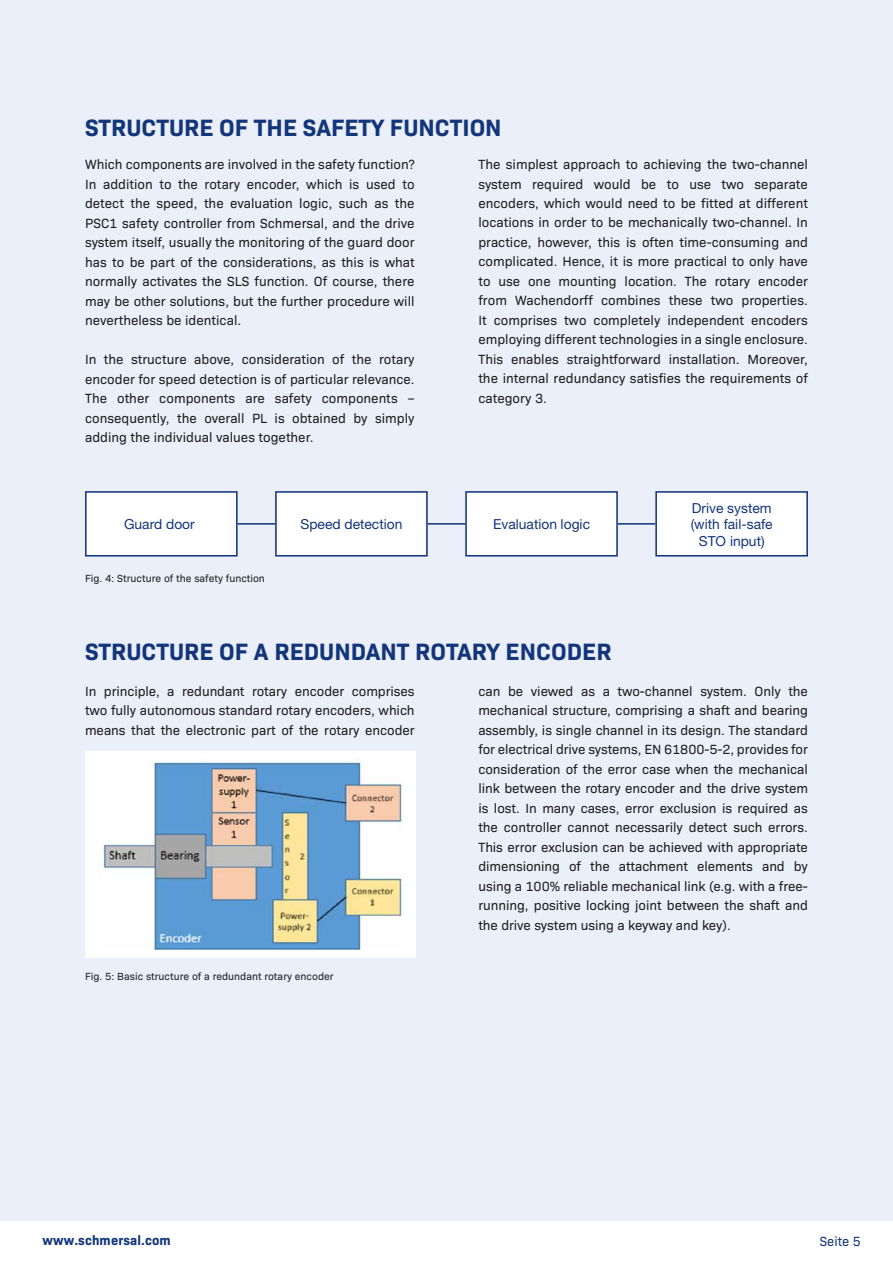
<style>
.page{position:relative;width:893px;height:1263px;background:#fff}
.page>*{position:absolute;margin:0;border:0;box-sizing:border-box;transform-origin:0 0}
.t1{font:700 24px "Bio Sans";color:#13357a}
.t2{font:13.8px/16.6px "Helvetica Neue";color:#13357a;text-align:center}
.t3{font:13.5px/19.5px "Bio Sans";color:#1d1d1b;text-align:justify}
.t4{font:700 13.5px "Bio Sans";letter-spacing:.01em;color:#13357a}
.t5{font:13.5px "Bio Sans";color:#13357a}
.t6{font:10.5px "Bio Sans";color:#1d1d1b}
</style>
<div class="page">
<div style="left:0;top:0;width:893px;height:1220px;background:#eaeffa"></div>
<div style="left:85px;top:491px;width:153px;height:65px;background:#fff;border:2px solid #13357a"></div>
<div style="left:275px;top:491px;width:153px;height:65px;background:#fff;border:2px solid #13357a"></div>
<div style="left:465px;top:491px;width:153px;height:65px;background:#fff;border:2px solid #13357a"></div>
<div style="left:655px;top:491px;width:153px;height:65px;background:#fff;border:2px solid #13357a"></div>
<hr style="left:238px;top:523px;width:37px;height:2px;background:#13357a">
<hr style="left:428px;top:523px;width:37px;height:2px;background:#13357a">
<hr style="left:618px;top:523px;width:37px;height:2px;background:#13357a">
<div style="left:85px;top:751px;width:331px;height:206px;background:#fff"></div>
<img style="left:103px;top:759px;width:300px;height:190px">
<h1 class="t1" style="left:85px;top:109px;width:418px">STRUCTURE OF THE SAFETY FUNCTION</h1>
<p class="t3" style="left:85px;top:154px;width:331px">Which components are involved in the safety function?<br>In addition to the rotary encoder, which is used to detect the speed, the evaluation logic, such as the PSC1 safety controller from Schmersal, and the drive system itself, usually the monitoring of the guard door has to be part of the considerations, as this is what normally activates the SLS function. Of course, there may be other solutions, but the further procedure will nevertheless be identical.</p>
<p class="t3" style="left:85px;top:349px;width:331px">In the structure above, consideration of the rotary encoder for speed detection is of particular relevance.<br>The other components are safety components – consequently, the overall PL is obtained by simply adding the individual values together.</p>
<p class="t3" style="left:478px;top:154px;width:331px">The simplest approach to achieving the two-channel system required would be to use two separate encoders, which would need to be fitted at different locations in order to be mechanically two-channel. In practice, however, this is often time-consuming and complicated. Hence, it is more practical to only have to use one mounting location. The rotary encoder from Wachendorff combines these two properties.<br>It comprises two completely independent encoders employing different technologies in a single enclosure.<br>This enables straightforward installation. Moreover, the internal redundancy satisfies the requirements of category 3.</p>
<p class="t2" style="left:124px;top:516px;width:72px">Guard door</p>
<p class="t2" style="left:300px;top:515px;width:104px">Speed detection</p>
<p class="t2" style="left:493px;top:516px;width:99px">Evaluation logic</p>
<p class="t6" style="left:85px;top:571px;width:181px">Fig. 4: Structure of the safety function</p>
<p class="t2" style="left:691px;top:499px;width:83px">Drive system (with fail-safe<br>STO input)</p>
<h1 class="t1" style="left:85px;top:633px;width:528px">STRUCTURE OF A REDUNDANT ROTARY ENCODER</h1>
<p class="t3" style="left:85px;top:680px;width:331px">In principle, a redundant rotary encoder comprises two fully autonomous standard rotary encoders, which means that the electronic part of the rotary encoder</p>
<p class="t3" style="left:478px;top:680px;width:331px">can be viewed as a two-channel system. Only the mechanical structure, comprising a shaft and bearing assembly, is single channel in its design. The standard for electrical drive systems, EN 61800-5-2, provides for consideration of the error case when the mechanical link between the rotary encoder and the drive system is lost. In many cases, error exclusion is required as the controller cannot necessarily detect such errors.<br>This error exclusion can be achieved with appropriate dimensioning of the attachment elements and by using a 100% reliable mechanical link (e.g. with a free&shy;running, positive locking joint between the shaft and the drive system using a keyway and key).</p>
<p class="t6" style="left:85px;top:969px;width:250px">Fig. 5: Basic structure of a redundant rotary encoder</p>
<p class="t4" style="left:43px;top:1230px;width:130px">www.schmersal.com</p>
<p class="t5" style="left:820px;top:1231px;width:43px">Seite 5</p>
</div>
